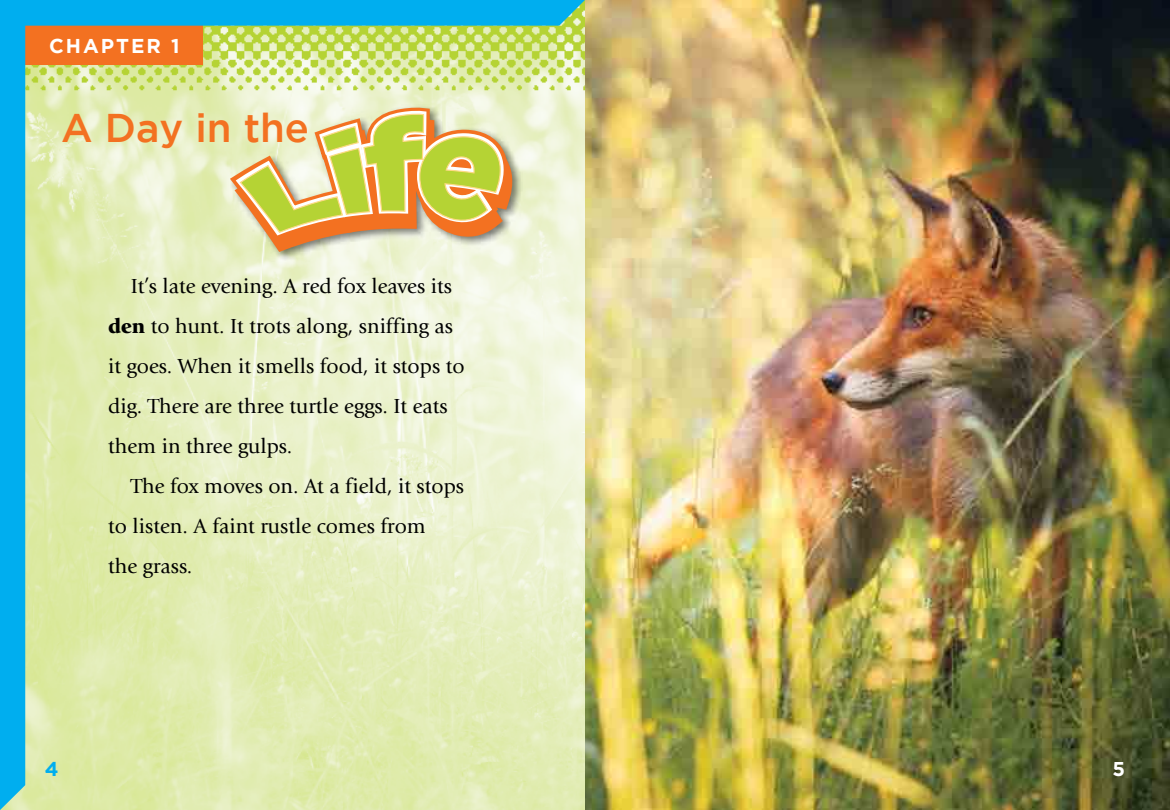
<style>
.page{position:relative;width:1170px;height:810px;background:#fff}
.page>*{position:absolute;margin:0;border:0;box-sizing:border-box;transform-origin:0 0}
.t1{font:500 40px "Gotham";color:#f37121}
.t2{font:21.25px/40px "Giovanni";color:#000}
.t3{font:700 20px "Gotham";letter-spacing:.1em;color:#fff}
.t4{font:700 20px "Gotham";color:#00aeef}
.t5{font:700 20px "Gotham";color:#fff}
.s1{font-weight:900}
</style>
<div class="page">
<img style="left:585px;top:0;width:585px;height:810px">
<svg style="left:0;top:0;width:585px;height:810px;background:#d3e4b7"></svg>
<p class="t3" style="left:49px;top:34px;width:132px">CHAPTER 1</p>
<h1 class="t1" style="left:61px;top:105px;width:249px">A Day in the</h1>
<p class="t2" style="left:108px;top:266px;width:358px;text-indent:23px">It’s late evening. A red fox leaves its <span class="s1">den</span> to hunt. It trots along, sniffing as it goes. When it smells food, it stops to dig. There are three turtle eggs. It eats them in three gulps.</p>
<p class="t2" style="left:108px;top:466px;width:358px;text-indent:23px">The fox moves on. At a field, it stops to listen. A faint rustle comes from<br>the grass.</p>
<p class="t4" style="left:45px;top:756px;width:15px">4</p>
<p class="t5" style="left:1112px;top:756px;width:14px">5</p>
</div>
